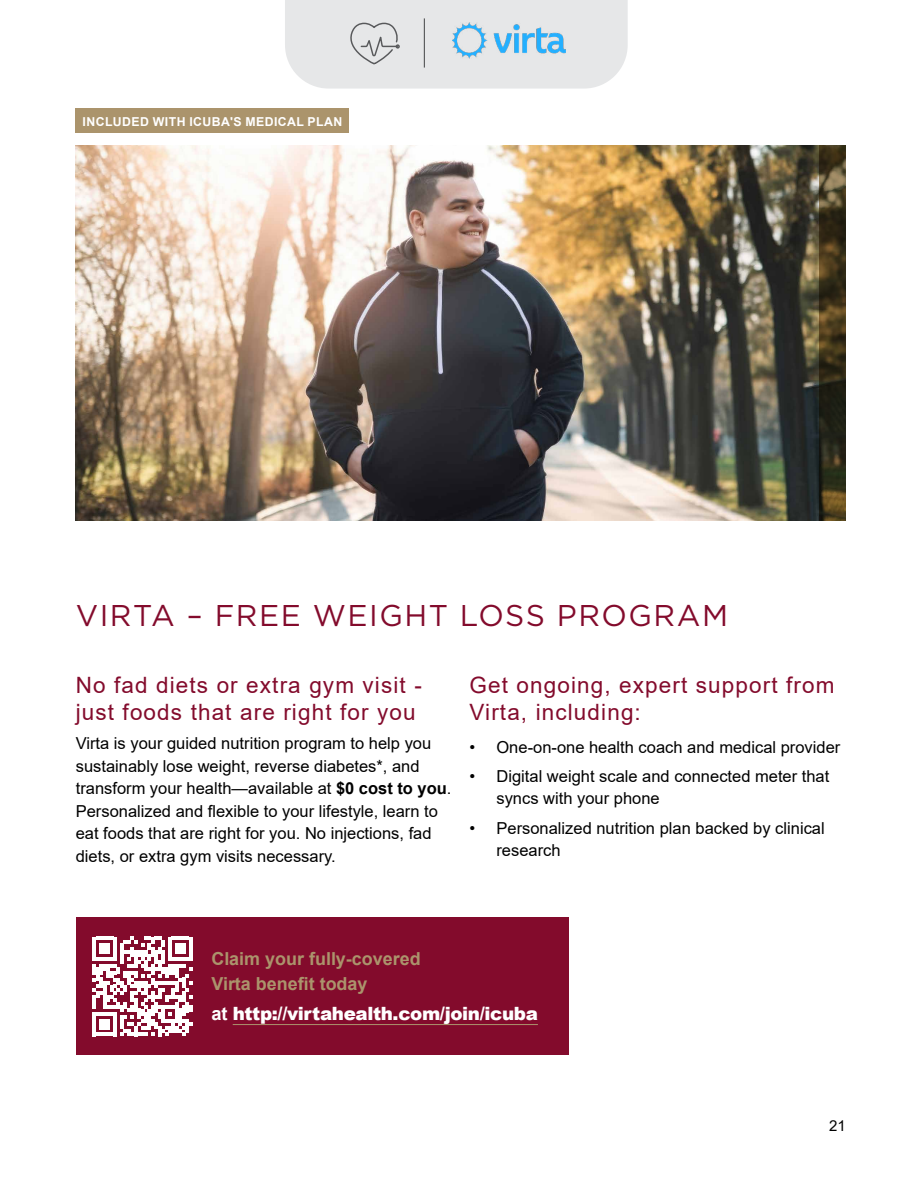
<style>
.page{position:relative;width:918px;height:1188px;background:#fff}
.page>*{position:absolute;margin:0;border:0;box-sizing:border-box;transform-origin:0 0}
.t1{font:30px "Gotham";letter-spacing:.05em;color:#830b2c}
.t2{font:22.5px/27px "Arial";letter-spacing:.05em;color:#830b2c}
.t3{font:900 18.3px "Arial";letter-spacing:-.02em;color:#fff}
.t4{font:700 18px/24.5px "Arial";color:#ab946c}
.t5{font:16.5px/22.5px "Arial";color:#000}
.t6{font:15px "Arial";color:#000}
.t7{font:700 12.3px "Arial";letter-spacing:.035em;color:#fff}
.s1{font-weight:700}
</style>
<div class="page">
<div style="left:76px;top:917px;width:492px;height:137px;background:#830b2c"></div>
<svg style="left:93px;top:937px;width:99px;height:99px"></svg>
<hr style="left:233px;top:1024px;width:305px;height:1px;background:#ab946c">
<img style="left:76px;top:146px;width:743px;height:375px">
<svg style="left:819px;top:146px;width:27px;height:375px;background:#3d341d"></svg>
<div style="left:76px;top:109px;width:273px;height:24px;background:#ab946c"></div>
<svg style="left:285px;top:0;width:343px;height:89px;background:#dee3e7"></svg>
<hr style="left:424px;top:18px;width:1px;height:50px;background:#58595b">
<p class="t7" style="left:83px;top:113px;width:261px">INCLUDED WITH ICUBA'S MEDICAL PLAN</p>
<h1 class="t1" style="left:76px;top:596px;width:654px">VIRTA – FREE WEIGHT LOSS PROGRAM</h1>
<h2 class="t2" style="left:76px;top:671px;width:348px">No fad diets or extra gym visit - just foods that are right for you</h2>
<p class="t5" style="left:76px;top:732px;width:377px">Virta is your guided nutrition program to help you sustainably lose weight, reverse diabetes*, and transform your health—available at <span class="s1">$0 cost to you</span>.<br>Personalized and flexible to your lifestyle, learn to eat foods that are right for you. No injections, fad diets, or extra gym visits necessary.</p>
<h2 class="t2" style="left:470px;top:671px;width:367px">Get ongoing, expert support from<br>Virta, including:</h2>
<p class="t5" style="left:470px;top:735px;width:372px">• One-on-one health coach and medical provider</p>
<p class="t5" style="left:496px;top:765px;width:334px;text-indent:-27px">• Digital weight scale and connected meter that syncs with your phone</p>
<p class="t5" style="left:496px;top:817px;width:330px;text-indent:-27px">• Personalized nutrition plan backed by clinical research</p>
<p class="t4" style="left:211px;top:947px;width:211px">Claim your fully-covered<br>Virta benefit today</p>
<p class="t3" style="left:211px;top:1000px;width:328px"><span class="s1">at</span> http://virtahealth.com/join/icuba</p>
<p class="t6" style="left:829px;top:1116px;width:18px">21</p>
</div>
